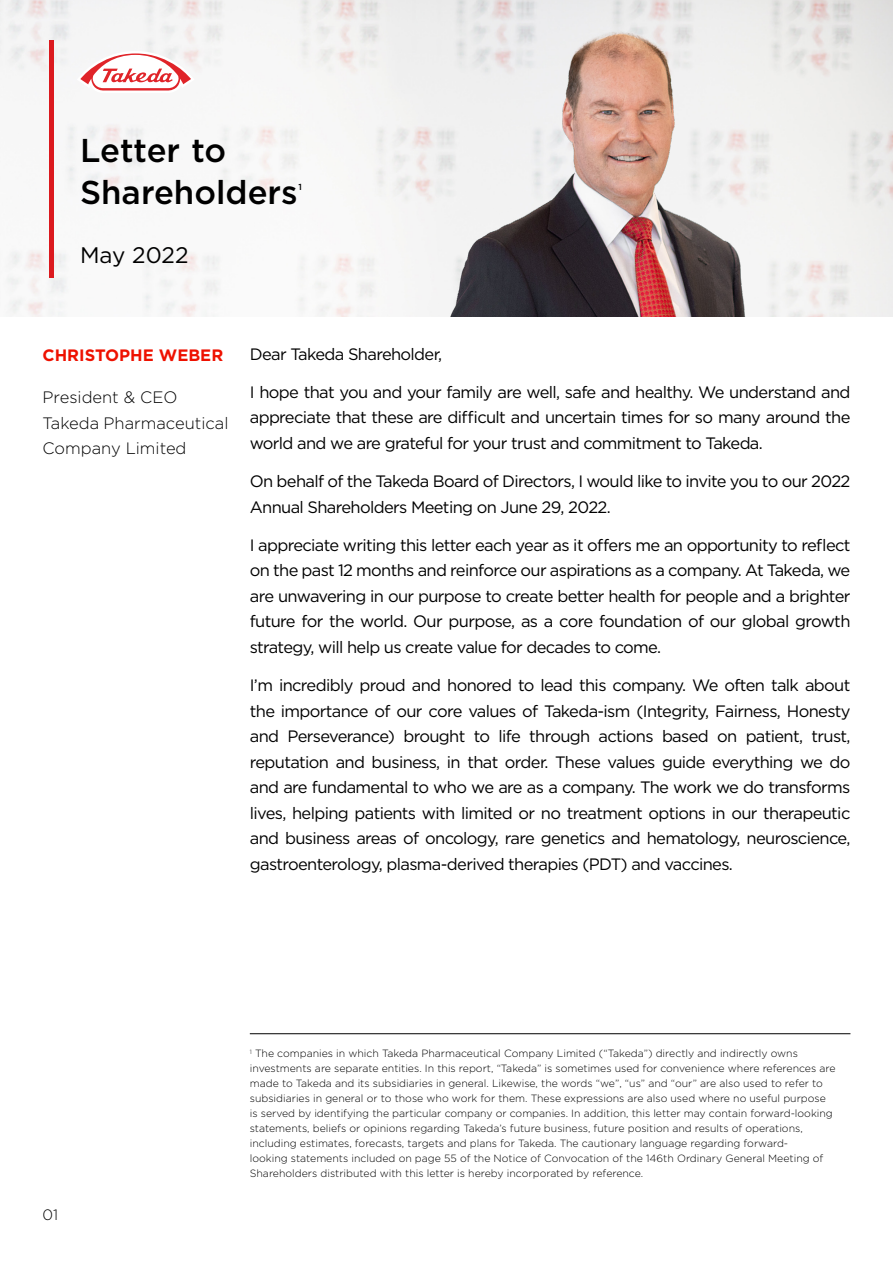
<style>
.page{position:relative;width:893px;height:1263px;background:#fff}
.page>*{position:absolute;margin:0;border:0;box-sizing:border-box;transform-origin:0 0}
.t1{font:500 33px/42px "Gotham";color:#000}
.t2{font:22.5px "Gotham";color:#000}
.t3{font:16.5px/25.5px "Gotham";letter-spacing:-.04em;color:#000;text-align:justify}
.t4{font:300 16.5px/25.5px "Gotham";color:#000}
.t5{font:700 16.5px "Gotham";color:#e10}
.t6{font:300 15px "Gotham";color:#000}
.t7{font:300 10.5px/15px "Gotham";color:#000}
.t8{font:500 8.7px "Gotham";color:#000}
</style>
<div class="page">
<img style="left:0;top:0;width:893px;height:317px">
<img style="left:99px;top:11px;width:774px;height:305px">
<div style="left:49px;top:40px;width:5px;height:238px;background:#db191e"></div>
<hr style="left:250px;top:1033px;width:600px;height:1px;background:#000">
<svg style="left:77px;top:51px;width:118px;height:42px"></svg>
<h1 class="t1" style="left:80px;top:129px;width:219px">Letter to<br>Shareholders</h1>
<p class="t8" style="left:298px;top:181px;width:5px">1</p>
<h2 class="t2" style="left:80px;top:241px;width:110px">May 2022</h2>
<p class="t5" style="left:43px;top:344px;width:182px">CHRISTOPHE WEBER</p>
<p class="t4" style="left:43px;top:384px;width:188px">President &amp; CEO<br>Takeda Pharmaceutical<br>Company Limited</p>
<p class="t3" style="left:250px;top:341px;width:194px">Dear Takeda Shareholder,</p>
<p class="t3" style="left:250px;top:379px;width:602px">I hope that you and your family are well, safe and healthy. We understand and appreciate that these are difficult and uncertain times for so many around the world and we are grateful for your trust and commitment to Takeda.</p>
<p class="t3" style="left:250px;top:468px;width:602px">On behalf of the Takeda Board of Directors, I would like to invite you to our 2022<br>Annual Shareholders Meeting on June 29, 2022.</p>
<p class="t3" style="left:250px;top:532px;width:602px">I appreciate writing this letter each year as it offers me an opportunity to reflect on the past 12 months and reinforce our aspirations as a company. At Takeda, we are unwavering in our purpose to create better health for people and a brighter future for the world. Our purpose, as a core foundation of our global growth strategy, will help us create value for decades to come.</p>
<p class="t3" style="left:250px;top:672px;width:602px">I’m incredibly proud and honored to lead this company. We often talk about the importance of our core values of Takeda-ism (Integrity, Fairness, Honesty and Perseverance) brought to life through actions based on patient, trust, reputation and business, in that order. These values guide everything we do and are fundamental to who we are as a company. The work we do transforms lives, helping patients with limited or no treatment options in our therapeutic and business areas of oncology, rare genetics and hematology, neuroscience, gastroenterology, plasma-derived therapies (PDT) and vaccines.</p>
<p class="t6" style="left:43px;top:1206px;width:17px">01</p>
<p class="t7" style="left:250px;top:1045px;width:587px"><sup>1</sup> The companies in which Takeda Pharmaceutical Company Limited (“Takeda”) directly and indirectly owns investments are separate entities. In this report, “Takeda” is sometimes used for convenience where references are made to Takeda and its subsidiaries in general. Likewise, the words “we”, “us” and “our” are also used to refer to subsidiaries in general or to those who work for them. These expressions are also used where no useful purpose is served by identifying the particular company or companies. In addition, this letter may contain forward-looking statements, beliefs or opinions regarding Takeda’s future business, future position and results of operations, including estimates, forecasts, targets and plans for Takeda. The cautionary language regarding forward-<br>looking statements included on page 55 of the Notice of Convocation of the 146th Ordinary General Meeting of Shareholders distributed with this letter is hereby incorporated by reference.</p>
</div>
